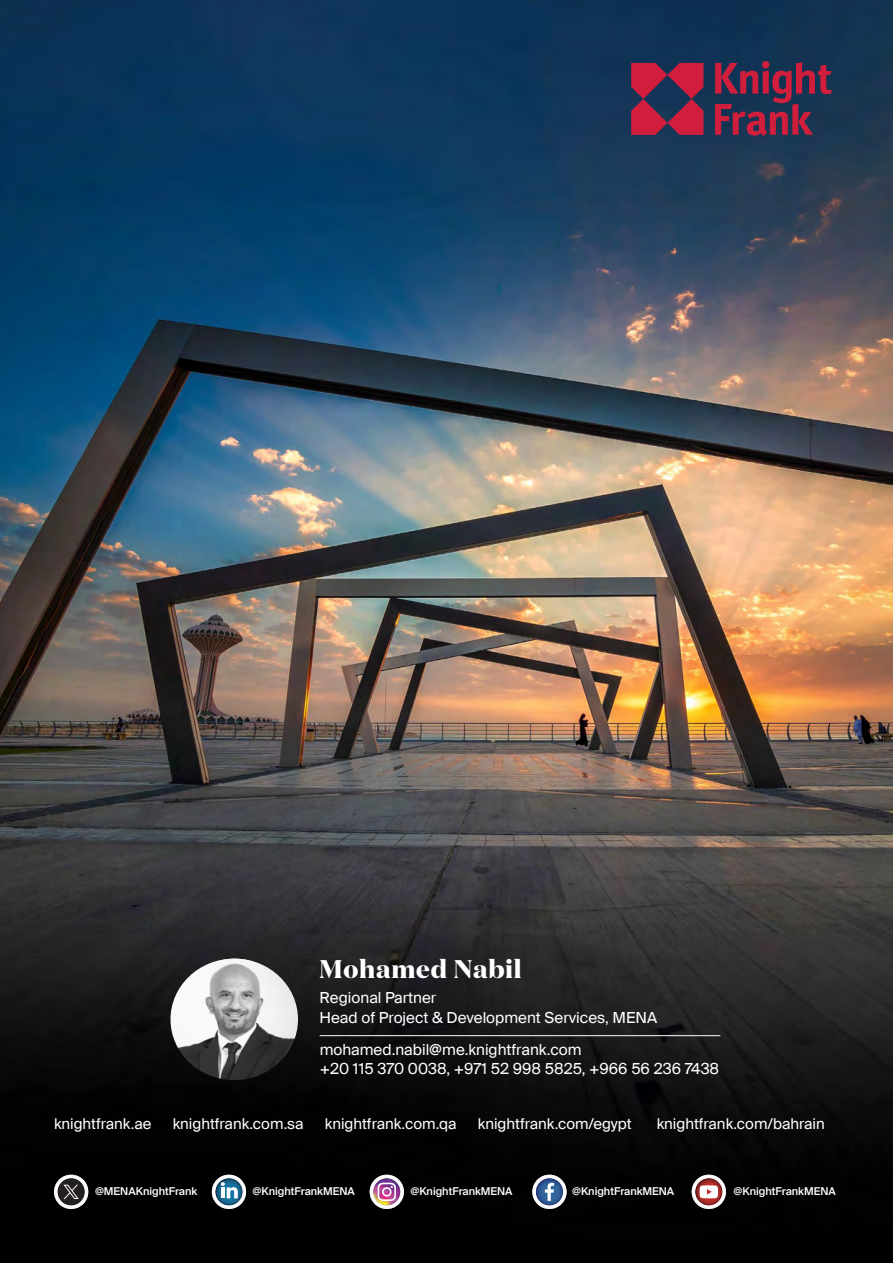
<style>
.page{position:relative;width:893px;height:1263px;background:#fff}
.page>*{position:absolute;margin:0;border:0;box-sizing:border-box;transform-origin:0 0}
.t1{font:700 25.5px "Domaine Display";letter-spacing:.03em;color:#fff}
.t2{font:15.3px "Suisse Intl";color:#fff}
.t3{font:15px "Suisse Intl";color:#fff}
.t4{font:500 10.8px "Suisse Intl";color:#fff}
</style>
<div class="page">
<img style="left:0;top:0;width:893px;height:1263px">
<svg style="left:631px;top:63px;width:72px;height:72px;background:#912544"></svg>
<svg style="left:715px;top:62px;width:117px;height:74px;background:#5a2b49"></svg>
<hr style="left:320px;top:1035px;width:400px;height:1px;background:#fff">
<img style="left:170px;top:958px;width:128px;height:122px">
<svg style="left:54px;top:1175px;width:34px;height:34px"></svg>
<svg style="left:212px;top:1175px;width:34px;height:34px"></svg>
<hr style="left:221px;top:1187px;width:4px;height:11px;background:#fff">
<svg style="left:370px;top:1175px;width:34px;height:34px"></svg>
<svg style="left:532px;top:1175px;width:35px;height:34px"></svg>
<svg style="left:692px;top:1175px;width:34px;height:34px"></svg>
<p class="t1" style="left:320px;top:952px;width:204px">Mohamed Nabil</p>
<p class="t2" style="left:320px;top:989px;width:118px">Regional Partner</p>
<p class="t2" style="left:320px;top:1008px;width:339px">Head of Project &amp; Development Services, MENA</p>
<p class="t2" style="left:320px;top:1041px;width:263px">mohamed.nabil@me.knightfrank.com</p>
<p class="t2" style="left:320px;top:1060px;width:401px">+20 115 370 0038, +971 52 998 5825, +966 56 236 7438</p>
<p class="t3" style="left:54px;top:1115px;width:99px">knightfrank.ae</p>
<p class="t3" style="left:173px;top:1115px;width:132px">knightfrank.com.sa</p>
<p class="t3" style="left:325px;top:1115px;width:133px">knightfrank.com.qa</p>
<p class="t3" style="left:478px;top:1115px;width:155px">knightfrank.com/egypt</p>
<p class="t3" style="left:657px;top:1115px;width:170px">knightfrank.com/bahrain</p>
<p class="t4" style="left:95px;top:1185px;width:104px">@MENAKnightFrank</p>
<p class="t4" style="left:253px;top:1185px;width:104px">@KnightFrankMENA</p>
<p class="t4" style="left:410px;top:1185px;width:104px">@KnightFrankMENA</p>
<p class="t4" style="left:572px;top:1185px;width:104px">@KnightFrankMENA</p>
<p class="t4" style="left:734px;top:1185px;width:104px">@KnightFrankMENA</p>
</div>
